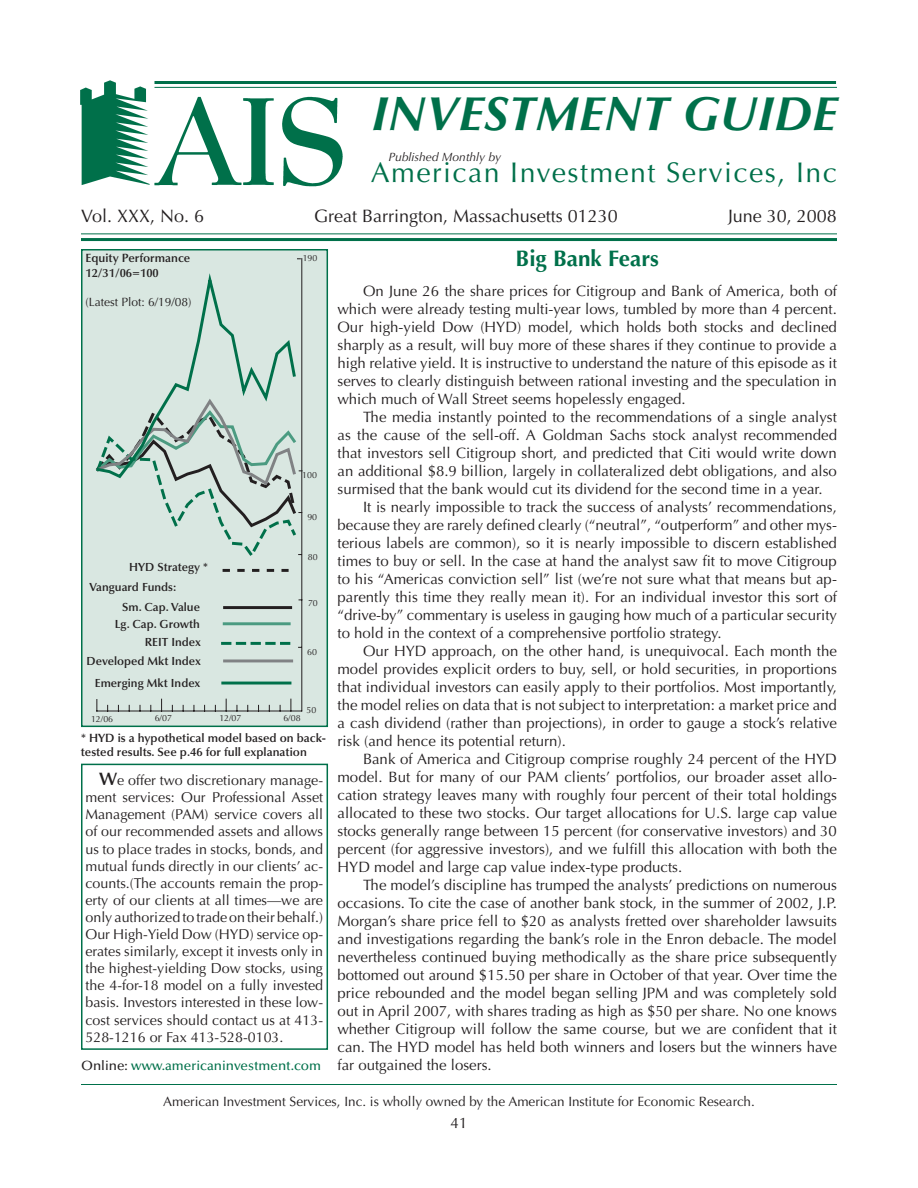
<style>
.page{position:relative;width:918px;height:1188px;background:#fff}
.page>*{position:absolute;margin:0;border:0;box-sizing:border-box;transform-origin:0 0}
.t1{font:italic 700 48px "Optima";letter-spacing:.01em;color:#00704a}
.t2{font:28.5px "Optima";letter-spacing:.05em;color:#00704a}
.t3{font:700 22.5px "Optima";color:#00704a}
.t4{font:18px "Optima";color:#231f20}
.t5{font:15px/18px "Optima";color:#231f20;text-align:justify}
.t6{font:14.25px/17.1px "Optima";color:#231f20;text-align:justify}
.t7{font:13.5px "Optima";color:#231f20}
.t8{font:500 13.5px "Optima";color:#00704a}
.t9{font:600 12px/14.4px "Optima";color:#231f20}
.t10{font:12px "Optima";color:#231f20}
.t11{font:italic 12px "Optima";color:#231f20}
.t12{font:600 11.85px/16.8px "Optima";color:#231f20;text-align:right}
.t13{font:8.85px "Optima";color:#231f20}
.s1{color:#fff}
.s2{font-weight:600;font-size:18px}
.s3{color:#231f20}
</style>
<div class="page">
<div style="left:82px;top:250px;width:245px;height:476px;background:#d9e7e1"></div>
<div style="left:81px;top:249px;width:247px;height:478px;border:2px solid #00704a"></div>
<div style="left:81px;top:764px;width:247px;height:286px;border:2px solid #00704a"></div>
<hr style="left:81px;top:1084px;width:756px;height:1px;background:#00704a">
<hr style="left:97px;top:711px;width:205px;height:1px;background:#231f20">
<svg style="left:161px;top:699px;width:1px;height:12px"></svg>
<svg style="left:226px;top:699px;width:1px;height:12px"></svg>
<svg style="left:291px;top:699px;width:1px;height:12px"></svg>
<hr style="left:302px;top:259px;width:1px;height:452px;background:#231f20">
<svg style="left:223px;top:569px;width:66px;height:3px"></svg>
<svg style="left:223px;top:642px;width:68px;height:3px"></svg>
<hr style="left:225px;top:659px;width:67px;height:3px;background:#808284">
<hr style="left:225px;top:606px;width:66px;height:3px;background:#231f20">
<hr style="left:223px;top:622px;width:68px;height:3px;background:#4b9b81">
<hr style="left:221px;top:682px;width:70px;height:3px;background:#00704a">
<svg style="left:95px;top:266px;width:207px;height:295px"></svg>
<img style="left:80px;top:80px;width:270px;height:107px">
<hr style="left:81px;top:238px;width:756px;height:3px;background:#00704a">
<hr style="left:81px;top:234px;width:756px;height:1px;background:#00704a">
<hr style="left:154px;top:81px;width:682px;height:3px;background:#00704a">
<hr style="left:154px;top:87px;width:683px;height:1px;background:#00704a">
<h1 class="t1" style="left:372px;top:94px;width:467px">INVESTMENT GUIDE</h1>
<h2 class="t2" style="left:371px;top:161px;width:468px">American Investment Services, Inc</h2>
<p class="t11" style="left:389px;top:152px;width:114px">Published Monthly by</p>
<p class="t4" style="left:81px;top:209px;width:125px">Vol. XXX, No. 6</p>
<p class="t4" style="left:300px;top:209px;width:319px"><span class="s1">G</span>Great Barrington, Massachusetts 01230</p>
<p class="t4" style="left:728px;top:209px;width:110px">June 30, 2008</p>
<p class="t9" style="left:86px;top:252px;width:106px">Equity Performance<br>12/31/06=100</p>
<p class="t10" style="left:86px;top:296px;width:108px">(Latest Plot: 6/19/08)</p>
<p class="t12" style="left:129px;top:560px;width:80px">HYD Strategy *</p>
<p class="t12" style="left:115px;top:599px;width:87px">Sm. Cap. Value<br>Lg. Cap. Growth</p>
<p class="t12" style="left:87px;top:634px;width:116px;line-height:18.5px">REIT Index<br>Developed Mkt Index</p>
<p class="t12" style="left:95px;top:676px;width:107px">Emerging Mkt Index</p>
<p class="t12" style="left:90px;top:579px;width:88px">Vanguard Funds:</p>
<p class="t13" style="left:303px;top:254px;width:16px">190</p>
<p class="t13" style="left:302px;top:471px;width:16px">100</p>
<p class="t13" style="left:307px;top:513px;width:11px">90</p>
<p class="t13" style="left:308px;top:554px;width:11px">80</p>
<p class="t13" style="left:308px;top:599px;width:11px">70</p>
<p class="t13" style="left:307px;top:648px;width:11px">60</p>
<p class="t13" style="left:306px;top:707px;width:11px">50</p>
<p class="t13" style="left:91px;top:715px;width:24px">12/06</p>
<p class="t13" style="left:155px;top:715px;width:19px">6/07</p>
<p class="t13" style="left:219px;top:715px;width:24px">12/07</p>
<p class="t13" style="left:283px;top:715px;width:19px">6/08</p>
<p class="t9" style="left:81px;top:732px;width:247px">* HYD is a hypothetical model based on back&shy;tested results. See p.46 for full explanation</p>
<p class="t6" style="left:86px;top:773px;width:239px;text-indent:13px"><span class="s2">W</span>e offer two discretionary manage&shy;ment services: Our Professional Asset Management (PAM) service covers all of our recommended assets and allows us to place trades in stocks, bonds, and mutual funds directly in our clients’ ac&shy;counts.(The accounts remain the prop&shy;erty of our clients at all times—we are only authorized to trade on their behalf.)<br>Our High-Yield Dow (HYD) service op&shy;erates similarly, except it invests only in the highest-yielding Dow stocks, using the 4-for-18 model on a fully invested basis. Investors interested in these low&shy;cost services should contact us at 413- 528-1216 or Fax 413-528-0103.</p>
<p class="t8" style="left:81px;top:1060px;width:242px"><span class="s3">Online:</span> www.americaninvestment.com</p>
<h3 class="t3" style="left:516px;top:249px;width:145px">Big Bank Fears</h3>
<p class="t5" style="left:338px;top:284px;width:501px;text-indent:26px">On June 26 the share prices for Citigroup and Bank of America, both of which were already testing multi-year lows, tumbled by more than 4 percent.<br>Our high-yield Dow (HYD) model, which holds both stocks and declined sharply as a result, will buy more of these shares if they continue to provide a high relative yield. It is instructive to understand the nature of this episode as it serves to clearly distinguish between rational investing and the speculation in which much of Wall Street seems hopelessly engaged.</p>
<p class="t5" style="left:363px;top:410px;width:476px">The media instantly pointed to the recommendations of a single analyst</p>
<p class="t5" style="left:338px;top:428px;width:501px">as the cause of the sell-off. A Goldman Sachs stock analyst recommended</p>
<p class="t5" style="left:338px;top:446px;width:501px">that investors sell Citigroup short, and predicted that Citi would write down</p>
<p class="t5" style="left:338px;top:464px;width:501px">an additional $8.9 billion, largely in collateralized debt obligations, and also</p>
<p class="t5" style="left:338px;top:482px;width:487px">surmised that the bank would cut its dividend for the second time in a year.</p>
<p class="t5" style="left:363px;top:500px;width:476px">It is nearly impossible to track the success of analysts’ recommendations,</p>
<p class="t5" style="left:338px;top:518px;width:501px">because they are rarely defined clearly (“neutral”, “outperform” and other mys-</p>
<p class="t5" style="left:338px;top:536px;width:501px">terious labels are common), so it is nearly impossible to discern established</p>
<p class="t5" style="left:338px;top:554px;width:501px">times to buy or sell. In the case at hand the analyst saw fit to move Citigroup</p>
<p class="t5" style="left:338px;top:572px;width:501px">to his “Americas conviction sell” list (we’re not sure what that means but ap-</p>
<p class="t5" style="left:338px;top:590px;width:501px">parently this time they really mean it). For an individual investor this sort of</p>
<p class="t5" style="left:338px;top:608px;width:501px">“drive-by” commentary is useless in gauging how much of a particular security</p>
<p class="t5" style="left:338px;top:626px;width:386px">to hold in the context of a comprehensive portfolio strategy.</p>
<p class="t5" style="left:363px;top:644px;width:475px">Our HYD approach, on the other hand, is unequivocal. Each month the</p>
<p class="t5" style="left:338px;top:662px;width:501px">model provides explicit orders to buy, sell, or hold securities, in proportions</p>
<p class="t5" style="left:338px;top:680px;width:501px">that individual investors can easily apply to their portfolios. Most importantly,</p>
<p class="t5" style="left:338px;top:698px;width:501px">the model relies on data that is not subject to interpretation: a market price and</p>
<p class="t5" style="left:338px;top:716px;width:501px">a cash dividend (rather than projections), in order to gauge a stock’s relative</p>
<p class="t5" style="left:338px;top:734px;width:230px">risk (and hence its potential return).</p>
<p class="t5" style="left:363px;top:752px;width:475px">Bank of America and Citigroup comprise roughly 24 percent of the HYD</p>
<p class="t5" style="left:338px;top:770px;width:501px">model. But for many of our PAM clients’ portfolios, our broader asset allo-</p>
<p class="t5" style="left:338px;top:788px;width:501px">cation strategy leaves many with roughly four percent of their total holdings</p>
<p class="t5" style="left:338px;top:806px;width:501px">allocated to these two stocks. Our target allocations for U.S. large cap value</p>
<p class="t5" style="left:338px;top:824px;width:501px">stocks generally range between 15 percent (for conservative investors) and 30</p>
<p class="t5" style="left:338px;top:842px;width:501px">percent (for aggressive investors), and we fulfill this allocation with both the</p>
<p class="t5" style="left:338px;top:860px;width:346px">HYD model and large cap value index-type products.</p>
<p class="t5" style="left:363px;top:878px;width:475px">The model’s discipline has trumped the analysts’ predictions on numerous</p>
<p class="t5" style="left:338px;top:896px;width:501px">occasions. To cite the case of another bank stock, in the summer of 2002, J.P.</p>
<p class="t5" style="left:338px;top:914px;width:501px">Morgan’s share price fell to $20 as analysts fretted over shareholder lawsuits</p>
<p class="t5" style="left:338px;top:932px;width:501px">and investigations regarding the bank’s role in the Enron debacle. The model</p>
<p class="t5" style="left:338px;top:950px;width:501px">nevertheless continued buying methodically as the share price subsequently</p>
<p class="t5" style="left:338px;top:968px;width:501px">bottomed out around $15.50 per share in October of that year. Over time the</p>
<p class="t5" style="left:338px;top:986px;width:501px">price rebounded and the model began selling JPM and was completely sold</p>
<p class="t5" style="left:338px;top:1004px;width:501px">out in April 2007, with shares trading as high as $50 per share. No one knows</p>
<p class="t5" style="left:338px;top:1022px;width:501px">whether Citigroup will follow the same course, but we are confident that it</p>
<p class="t5" style="left:338px;top:1040px;width:501px">can. The HYD model has held both winners and losers but the winners have</p>
<p class="t5" style="left:338px;top:1058px;width:156px">far outgained the losers.</p>
<p class="t7" style="left:163px;top:1096px;width:593px">American Investment Services, Inc. is wholly owned by the American Institute for Economic Research.</p>
<p class="t5" style="left:451px;top:1116px;width:18px">41</p>
</div>
